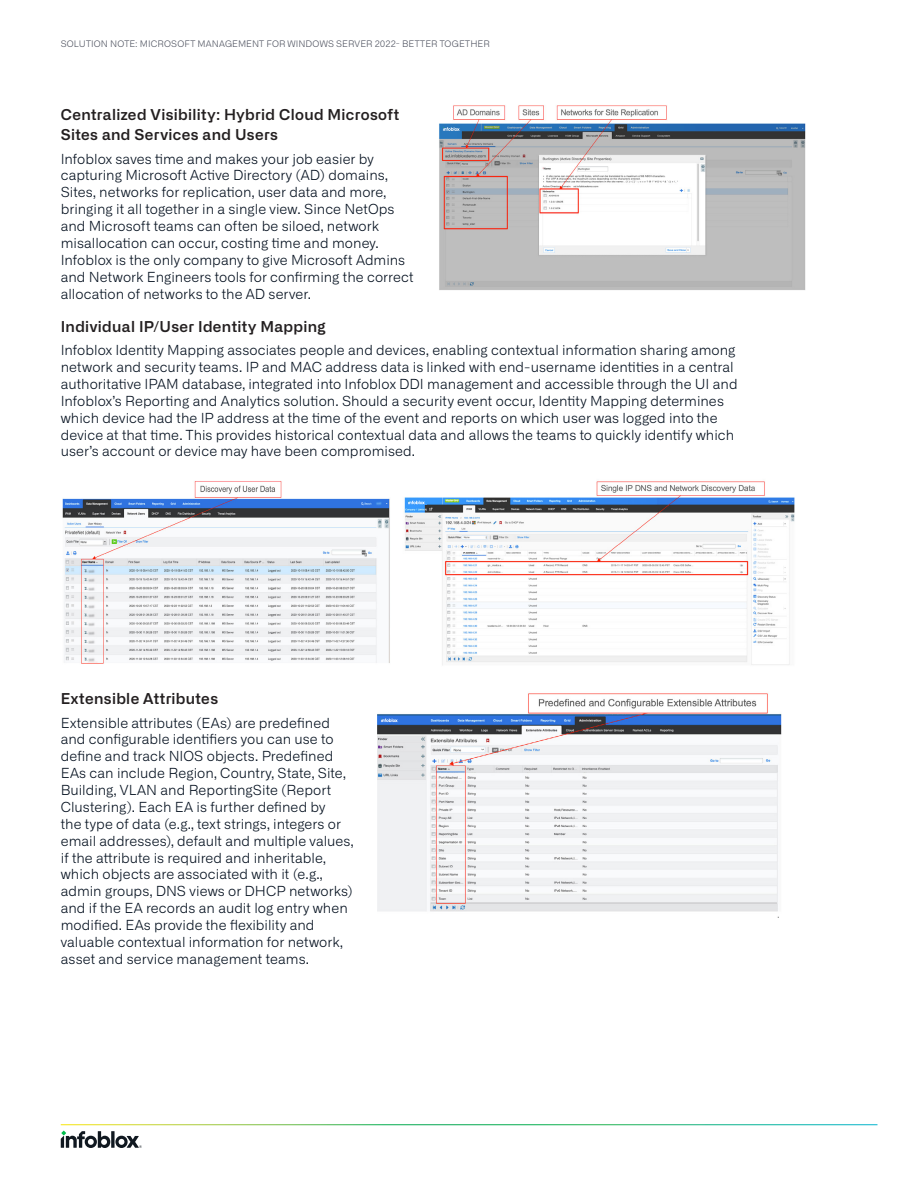
<style>
.page{position:relative;width:918px;height:1188px;background:#fff}
.page>*{position:absolute;margin:0;border:0;box-sizing:border-box;transform-origin:0 0}
.Heading_level_2{font:600 15px/19.5px "Alliance No.2";letter-spacing:.025em;color:#231f20}
.body_text{font:300 13.8px/16.8px "Alliance No.1";letter-spacing:.005em;color:#030f1e}
.t1{font:300 9px "Alliance No.1";letter-spacing:.015em;color:#4d515e}
</style>
<div class="page">
<svg style="left:61px;top:1131px;width:81px;height:17px"></svg>
<img style="left:439px;top:105px;width:367px;height:185px">
<div style="left:442px;top:126px;width:20px;height:5px;background:#2776bb"></div>
<svg style="left:443px;top:127px;width:17px;height:4px"></svg>
<img style="left:62px;top:481px;width:328px;height:183px">
<img style="left:404px;top:481px;width:391px;height:184px">
<svg style="left:407px;top:499px;width:20px;height:6px"></svg>
<svg style="left:408px;top:501px;width:18px;height:4px"></svg>
<img style="left:377px;top:693px;width:405px;height:224px">
<div style="left:380px;top:717px;width:28px;height:6px;background:#2f73e0"></div>
<svg style="left:381px;top:718px;width:17px;height:5px"></svg>
<p class="t1" style="left:61px;top:39px;width:430px">SOLUTION NOTE: MICROSOFT MANAGEMENT FOR WINDOWS SERVER 2022- BETTER TOGETHER</p>
<p class="Heading_level_2" style="left:61px;top:105px;width:340px">Centralized Visibility: Hybrid Cloud Microsoft<br>Sites and Services and Users</p>
<p class="body_text" style="left:61px;top:150px;width:354px">Infoblox saves time and makes your job easier by capturing Microsoft Active Directory (AD) domains, Sites, networks for replication, user data and more, bringing it all together in a single view. Since NetOps and Microsoft teams can often be siloed, network misallocation can occur, costing time and money.<br>Infoblox is the only company to give Microsoft Admins and Network Engineers tools for confirming the correct allocation of networks to the AD server.</p>
<p class="Heading_level_2" style="left:61px;top:316px;width:267px">Individual IP/User Identity Mapping</p>
<p class="body_text" style="left:61px;top:342px;width:678px">Infoblox Identity Mapping associates people and devices, enabling contextual information sharing among network and security teams. IP and MAC address data is linked with end-username identities in a central authoritative IPAM database, integrated into Infoblox DDI management and accessible through the UI and Infoblox’s Reporting and Analytics solution. Should a security event occur, Identity Mapping determines which device had the IP address at the time of the event and reports on which user was logged into the device at that time. This provides historical contextual data and allows the teams to quickly identify which user’s account or device may have been compromised.</p>
<p class="Heading_level_2" style="left:61px;top:689px;width:159px">Extensible Attributes</p>
<p class="body_text" style="left:61px;top:714px;width:294px">Extensible attributes (EAs) are predefined and configurable identifiers you can use to define and track NIOS objects. Predefined EAs can include Region, Country, State, Site, Building, VLAN and ReportingSite (Report Clustering). Each EA is further defined by<br>the type of data (e.g., text strings, integers or email addresses), default and multiple values, if the attribute is required and inheritable, which objects are associated with it (e.g., admin groups, DNS views or DHCP networks) and if the EA records an audit log entry when modified. EAs provide the flexibility and valuable contextual information for network, asset and service management teams.</p>
</div>
